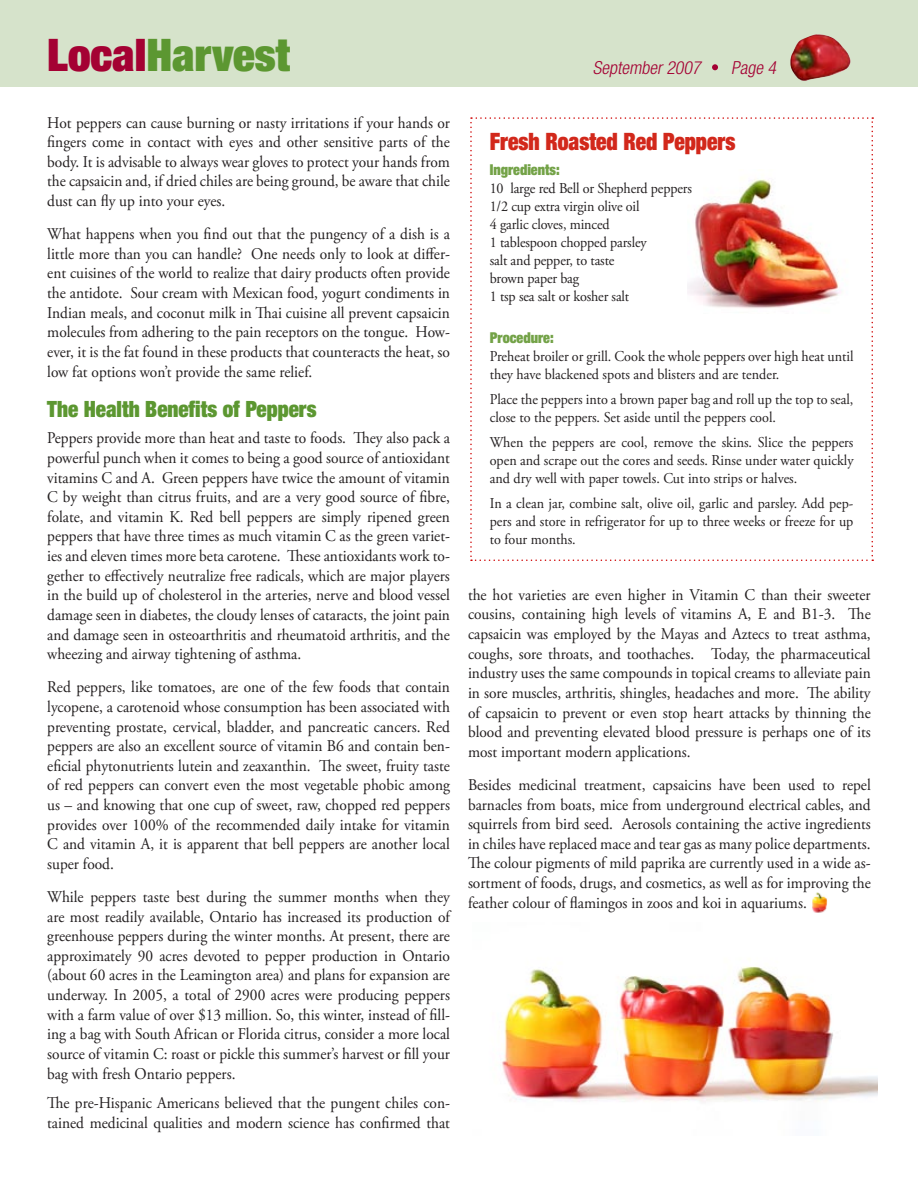
<style>
.page{position:relative;width:918px;height:1188px;background:#fff}
.page>*{position:absolute;margin:0;border:0;box-sizing:border-box;transform-origin:0 0}
.t1{font:900 expanded 45px "Helvetica Neue LT";color:#5c9731}
.Headline{font:900 expanded 24px "Helvetica Neue LT";color:#d2281b;scale:.9 1}
.Body{font:900 expanded 22.5px "Helvetica Neue LT";color:#5c9731;scale:.94 1}
.t2{font:italic 300 condensed 18px "Helvetica Neue LT";color:#a40133}
.Body-2{font:16.35px/19.6px "Adobe Garamond Pro";color:#231f20;text-align:justify;scale:.94 1}
.Body-3{font:15px/18px "Adobe Garamond Pro";color:#231f20;scale:.94 1}
.Body-4{font:900 expanded 15px "Helvetica Neue LT";color:#73a247;scale:.94 1}
.s1{color:#a40133}
</style>
<div class="page">
<div style="left:0;top:0;width:918px;height:87px;background:#d6e3cb"></div>
<svg style="left:470px;top:117px;width:403px;height:444px"></svg>
<svg style="left:712px;top:64px;width:6px;height:6px"></svg>
<img style="left:501px;top:966px;width:377px;height:136px">
<img style="left:812px;top:892px;width:16px;height:21px">
<img style="left:790px;top:34px;width:61px;height:47px">
<p class="t1" style="left:47px;top:27px;width:244px"><span class="s1">Local</span>Harvest</p>
<p class="Body-2" style="left:47px;top:113px;width:430px">Hot peppers can cause burning or nasty irritations if your hands or fingers come in contact with eyes and other sensitive parts of the body. It is advisable to always wear gloves to protect your hands from the capsaicin and, if dried chiles are being ground, be aware that chile dust can fly up into your eyes.</p>
<p class="Body-2" style="left:47px;top:225px;width:430px">What happens when you find out that the pungency of a dish is a little more than you can handle? One needs only to look at differ&shy;ent cuisines of the world to realize that dairy products often provide the antidote. Sour cream with Mexican food, yogurt condiments in Indian meals, and coconut milk in Thai cuisine all prevent capsaicin molecules from adhering to the pain receptors on the tongue. How&shy;ever, it is the fat found in these products that counteracts the heat, so low fat options won’t provide the same relief.</p>
<p class="Body" style="left:47px;top:395px;width:288px">The Health Benefits of Peppers</p>
<p class="Body-2" style="left:47px;top:429px;width:430px">Peppers provide more than heat and taste to foods. They also pack a powerful punch when it comes to being a good source of antioxidant vitamins C and A. Green peppers have twice the amount of vitamin C by weight than citrus fruits, and are a very good source of fibre, folate, and vitamin K. Red bell peppers are simply ripened green peppers that have three times as much vitamin C as the green variet&shy;ies and eleven times more beta carotene. These antioxidants work to&shy;gether to effectively neutralize free radicals, which are major players in the build up of cholesterol in the arteries, nerve and blood vessel damage seen in diabetes, the cloudy lenses of cataracts, the joint pain and damage seen in osteoarthritis and rheumatoid arthritis, and the wheezing and airway tightening of asthma.</p>
<p class="Body-2" style="left:47px;top:678px;width:430px">Red peppers, like tomatoes, are one of the few foods that contain lycopene, a carotenoid whose consumption has been associated with preventing prostate, cervical, bladder, and pancreatic cancers. Red peppers are also an excellent source of vitamin B6 and contain ben&shy;eficial phytonutrients lutein and zeaxanthin. The sweet, fruity taste of red peppers can convert even the most vegetable phobic among us – and knowing that one cup of sweet, raw, chopped red peppers provides over 100% of the recommended daily intake for vitamin C and vitamin A, it is apparent that bell peppers are another local super food.</p>
<p class="Body-2" style="left:47px;top:888px;width:430px">While peppers taste best during the summer months when they are most readily available, Ontario has increased its production of greenhouse peppers during the winter months. At present, there are approximately 90 acres devoted to pepper production in Ontario (about 60 acres in the Leamington area) and plans for expansion are underway. In 2005, a total of 2900 acres were producing peppers with a farm value of over $13 million. So, this winter, instead of fill&shy;ing a bag with South African or Florida citrus, consider a more local source of vitamin C: roast or pickle this summer’s harvest or fill your bag with fresh Ontario peppers.</p>
<p class="Body-2" style="left:47px;top:1094px;width:430px">The pre-Hispanic Americans believed that the pungent chiles con&shy;tained medicinal qualities and modern science has confirmed that</p>
<p class="t2" style="left:593px;top:57px;width:113px">September2007</p>
<p class="t2" style="left:731px;top:57px;width:50px">Page 4</p>
<p class="Headline" style="left:490px;top:126px;width:275px">Fresh Roasted Red Peppers</p>
<p class="Body-4" style="left:490px;top:160px;width:76px">Ingredients:</p>
<p class="Body-3" style="left:490px;top:179px;width:217px">10 large red Bell or Shepherd peppers</p>
<p class="Body-3" style="left:490px;top:197px;width:161px">1/2 cup extra virgin olive oil</p>
<p class="Body-3" style="left:490px;top:215px;width:129px">4 garlic cloves, minced</p>
<p class="Body-3" style="left:490px;top:233px;width:168px">1 tablespoon chopped parsley</p>
<p class="Body-3" style="left:490px;top:251px;width:134px">salt and pepper, to taste</p>
<p class="Body-3" style="left:490px;top:269px;width:97px">brown paper bag</p>
<p class="Body-3" style="left:490px;top:287px;width:150px">1 tsp sea salt or kosher salt</p>
<p class="Body-4" style="left:490px;top:328px;width:70px">Procedure:</p>
<p class="Body-3" style="left:490px;top:348px;width:388px">Preheat broiler or grill. Cook the whole peppers over high heat until they have blackened spots and blisters and are tender.</p>
<p class="Body-3" style="left:490px;top:391px;width:388px">Place the peppers into a brown paper bag and roll up the top to seal, close to the peppers. Set aside until the peppers cool.</p>
<p class="Body-3" style="left:490px;top:434px;width:389px;text-align:justify">When the peppers are cool, remove the skins. Slice the peppers open and scrape out the cores and seeds. Rinse under water quickly and dry well with paper towels. Cut into strips or halves.</p>
<p class="Body-3" style="left:490px;top:494px;width:388px;text-align:justify">In a clean jar, combine salt, olive oil, garlic and parsley. Add pep&shy;pers and store in refrigerator for up to three weeks or freeze for up to four months.</p>
<p class="Body-2" style="left:468px;top:585px;width:430px">the hot varieties are even higher in Vitamin C than their sweeter cousins, containing high levels of vitamins A, E and B1-3. The capsaicin was employed by the Mayas and Aztecs to treat asthma, coughs, sore throats, and toothaches. Today, the pharmaceutical industry uses the same compounds in topical creams to alleviate pain in sore muscles, arthritis, shingles, headaches and more. The ability of capsaicin to prevent or even stop heart attacks by thinning the blood and preventing elevated blood pressure is perhaps one of its most important modern applications.</p>
<p class="Body-2" style="left:468px;top:776px;width:430px">Besides medicinal treatment, capsaicins have been used to repel barnacles from boats, mice from underground electrical cables, and squirrels from bird seed. Aerosols containing the active ingredients in chiles have replaced mace and tear gas as many police departments.<br>The colour pigments of mild paprika are currently used in a wide as&shy;sortment of foods, drugs, and cosmetics, as well as for improving the feather colour of flamingos in zoos and koi in aquariums.</p>
</div>
